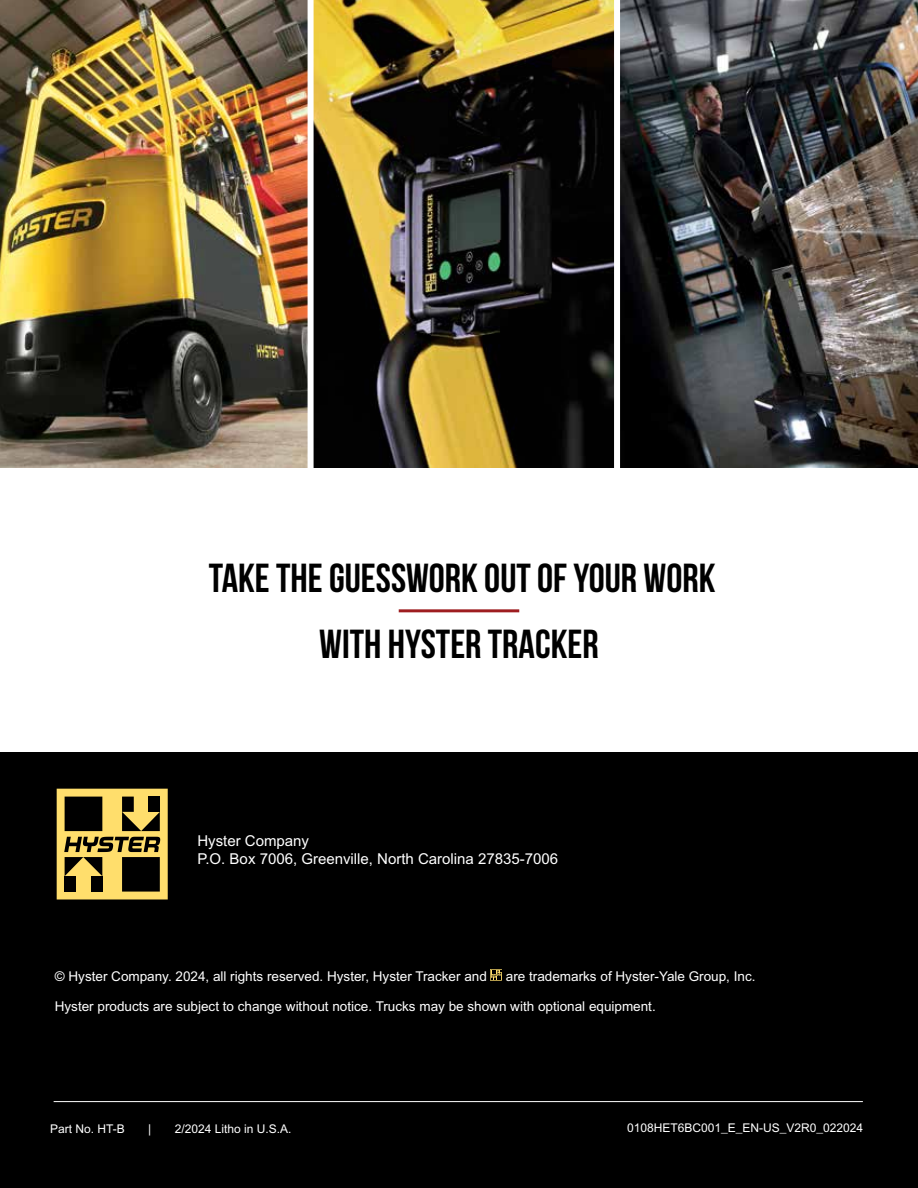
<style>
.page{position:relative;width:918px;height:1188px;background:#fff}
.page>*{position:absolute;margin:0;border:0;box-sizing:border-box;transform-origin:0 0}
.t1{font:700 40.5px/66px "Bebas Neue";color:#000;text-align:center}
.t2{font:15px/18px "Arial MT Std";color:#fff}
.t3{font:13.5px "Arial MT Std";color:#fff}
.t4{font:12px "Arial MT Std";color:#fff}
</style>
<div class="page">
<div style="left:0;top:752px;width:918px;height:436px;background:#000"></div>
<hr style="left:54px;top:1101px;width:809px;height:1px;background:#fff">
<svg style="left:491px;top:969px;width:11px;height:12px"></svg>
<svg style="left:56px;top:788px;width:112px;height:112px"></svg>
<div style="left:65px;top:797px;width:37px;height:34px;background:#000"></div>
<img style="left:0;top:0;width:918px;height:468px">
<div style="left:308px;top:0;width:6px;height:477px;background:#fff"></div>
<div style="left:614px;top:0;width:6px;height:477px;background:#fff"></div>
<hr style="left:399px;top:609px;width:120px;height:3px;background:#9e1d20">
<h1 class="t1" style="left:209px;top:544px;width:508px">TAKE THE GUESSWORK OUT OF YOUR WORK<br>WITH HYSTER TRACKER</h1>
<p class="t2" style="left:197px;top:832px;width:362px">Hyster Company<br>P.O. Box 7006, Greenville, North Carolina 27835-7006</p>
<p class="t3" style="left:55px;top:969px;width:434px">© Hyster Company. 2024, all rights reserved. Hyster, Hyster Tracker and</p>
<p class="t3" style="left:506px;top:969px;width:251px">are trademarks of Hyster-Yale Group, Inc.</p>
<p class="t3" style="left:55px;top:999px;width:603px">Hyster products are subject to change without notice. Trucks may be shown with optional equipment.</p>
<p class="t4" style="left:50px;top:1122px;width:76px">Part No. HT-B</p>
<p class="t4" style="left:148px;top:1122px;width:5px">|</p>
<p class="t4" style="left:175px;top:1122px;width:118px">2/2024 Litho in U.S.A.</p>
<p class="t4" style="left:627px;top:1121px;width:238px">0108HET6BC001_E_EN-US_V2R0_022024</p>
</div>
